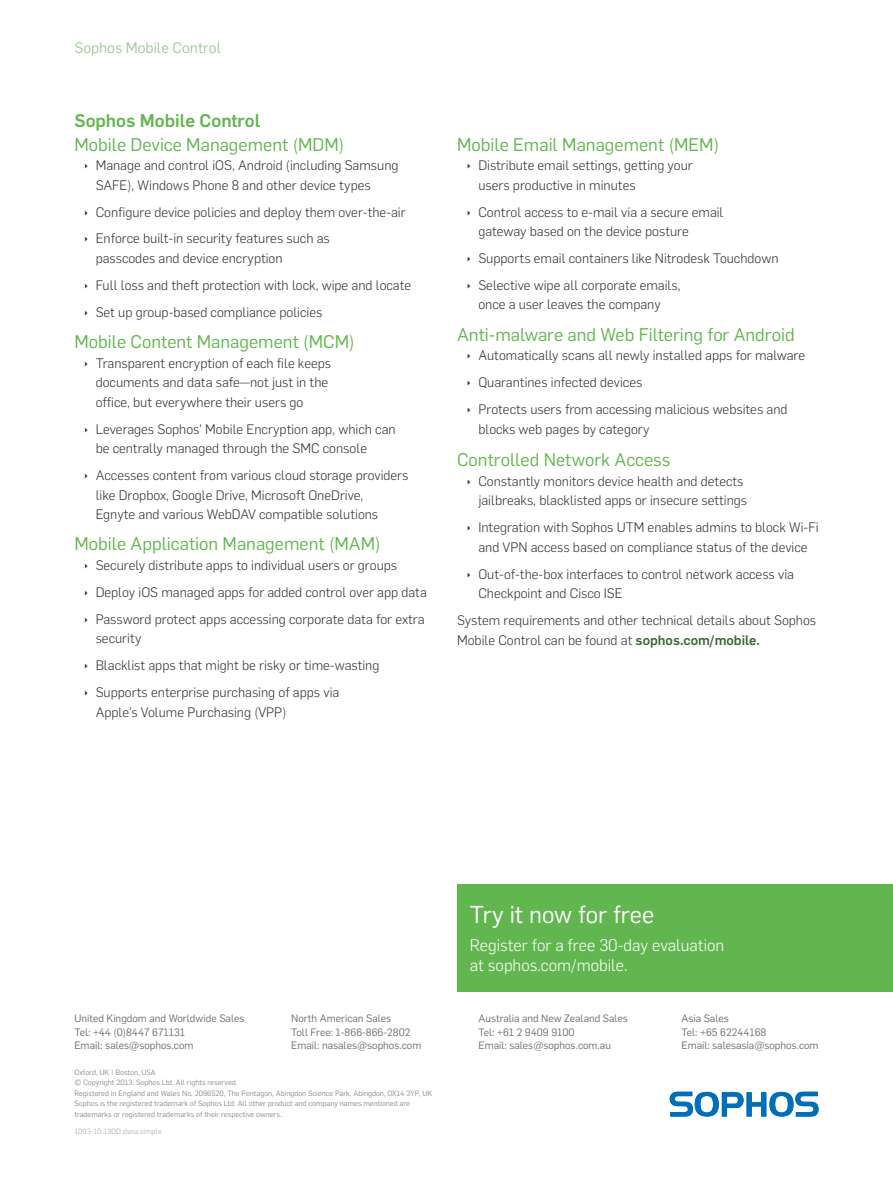
<style>
.page{position:relative;width:893px;height:1191px;background:#fff}
.page>*{position:absolute;margin:0;border:0;box-sizing:border-box;transform-origin:0 0}
.CTA_Heading{font:24px "Flama";color:#fff}
.Subheading_2{font:18px "Flama";color:#61b64f}
.Subheading_1{font:500 18px "Flama";color:#61b64f}
.CTA_Copy{font:300 16.5px/19.5px "Flama";color:#fff}
.Page_Header{font:15px "Flama";color:#9dcc94}
.Body_Copy{font:300 13.5px/19.5px "Flama";color:#323332}
.Sales_Address{font:10.5px "Flama";color:#6c6d70}
.Copyright{font:7.5px/10.5px "Flama";color:#8a8c8f}
.Job_No__and_Version{font:7.5px "Flama";color:#b2b3b7}
.s1{font-weight:500;color:#386832}
</style>
<div class="page">
<div style="left:457px;top:884px;width:436px;height:107px;background:#61b64f"></div>
<svg style="left:670px;top:1091px;width:149px;height:25px"></svg>
<p class="Page_Header" style="left:74px;top:38px;width:148px">Sophos Mobile Control</p>
<p class="Subheading_1" style="left:74px;top:107px;width:187px">Sophos Mobile Control</p>
<p class="Subheading_2" style="left:74px;top:132px;width:272px">Mobile Device Management (MDM)</p>
<p class="Body_Copy" style="left:96px;top:155px;width:304px">Manage and control iOS, Android (including Samsung<br>SAFE), Windows Phone 8 and other device types</p>
<p class="Body_Copy" style="left:96px;top:201px;width:311px">Configure device policies and deploy them over-the-air</p>
<p class="Body_Copy" style="left:96px;top:228px;width:236px">Enforce built-in security features such as passcodes and device encryption</p>
<p class="Body_Copy" style="left:96px;top:275px;width:317px">Full loss and theft protection with lock, wipe and locate</p>
<p class="Body_Copy" style="left:96px;top:302px;width:228px">Set up group-based compliance policies</p>
<p class="Subheading_2" style="left:74px;top:329px;width:282px">Mobile Content Management (MCM)</p>
<p class="Body_Copy" style="left:96px;top:352px;width:237px">Transparent encryption of each file keeps documents and data safe—not just in the office, but everywhere their users go</p>
<p class="Body_Copy" style="left:96px;top:418px;width:301px">Leverages Sophos’ Mobile Encryption app, which can be centrally managed through the SMC console</p>
<p class="Body_Copy" style="left:96px;top:465px;width:314px">Accesses content from various cloud storage providers like Dropbox, Google Drive, Microsoft OneDrive,<br>Egnyte and various WebDAV compatible solutions</p>
<p class="Subheading_2" style="left:74px;top:531px;width:308px">Mobile Application Management (MAM)</p>
<p class="Body_Copy" style="left:96px;top:554px;width:303px">Securely distribute apps to individual users or groups</p>
<p class="Body_Copy" style="left:96px;top:581px;width:333px">Deploy iOS managed apps for added control over app data</p>
<p class="Body_Copy" style="left:96px;top:608px;width:330px">Password protect apps accessing corporate data for extra security</p>
<p class="Body_Copy" style="left:96px;top:655px;width:285px">Blacklist apps that might be risky or time-wasting</p>
<p class="Body_Copy" style="left:96px;top:682px;width:245px">Supports enterprise purchasing of apps via<br>Apple’s Volume Purchasing (VPP)</p>
<p class="Subheading_2" style="left:457px;top:132px;width:264px">Mobile Email Management (MEM)</p>
<p class="Body_Copy" style="left:478px;top:155px;width:216px">Distribute email settings, getting your users productive in minutes</p>
<p class="Body_Copy" style="left:478px;top:201px;width:247px">Control access to e-mail via a secure email gateway based on the device posture</p>
<p class="Body_Copy" style="left:478px;top:248px;width:302px">Supports email containers like Nitrodesk Touchdown</p>
<p class="Body_Copy" style="left:478px;top:275px;width:204px">Selective wipe all corporate emails, once a user leaves the company</p>
<p class="Subheading_2" style="left:457px;top:322px;width:339px">Anti-malware and Web Filtering for Android</p>
<p class="Body_Copy" style="left:478px;top:345px;width:328px">Automatically scans all newly installed apps for malware</p>
<p class="Body_Copy" style="left:478px;top:372px;width:166px">Quarantines infected devices</p>
<p class="Body_Copy" style="left:478px;top:399px;width:311px">Protects users from accessing malicious websites and blocks web pages by category</p>
<p class="Subheading_2" style="left:457px;top:447px;width:215px">Controlled Network Access</p>
<p class="Body_Copy" style="left:478px;top:470px;width:270px">Constantly monitors device health and detects jailbreaks, blacklisted apps or insecure settings</p>
<p class="Body_Copy" style="left:478px;top:517px;width:342px">Integration with Sophos UTM enables admins to block Wi-Fi and VPN access based on compliance status of the device</p>
<p class="Body_Copy" style="left:478px;top:563px;width:317px">Out-of-the-box interfaces to control network access via<br>Checkpoint and Cisco ISE</p>
<p class="Body_Copy" style="left:457px;top:610px;width:361px">System requirements and other technical details about Sophos<br>Mobile Control can be found at <span class="s1">sophos.com/mobile.</span></p>
<p class="Sales_Address" style="left:74px;top:1011px;width:172px">United Kingdom and Worldwide Sales</p>
<p class="Sales_Address" style="left:74px;top:1024px;width:112px">Tel: +44 (0)8447 671131</p>
<p class="Sales_Address" style="left:74px;top:1038px;width:121px">Email: sales@sophos.com</p>
<p class="Sales_Address" style="left:291px;top:1011px;width:102px">North American Sales</p>
<p class="Sales_Address" style="left:291px;top:1024px;width:121px">Toll Free: 1-866-866-2802</p>
<p class="Sales_Address" style="left:291px;top:1038px;width:132px">Email: nasales@sophos.com</p>
<p class="Copyright" style="left:74px;top:1066px;width:83px">Oxford, UK | Boston, USA</p>
<p class="Copyright" style="left:74px;top:1076px;width:165px">© Copyright 2013. Sophos Ltd. All rights reserved.</p>
<p class="Copyright" style="left:74px;top:1087px;width:359px">Registered in England and Wales No. 2096520, The Pentagon, Abingdon Science Park, Abingdon, OX14 3YP, UK</p>
<p class="Copyright" style="left:74px;top:1097px;width:337px">Sophos is the registered trademark of Sophos Ltd. All other product and company names mentioned are trademarks or registered trademarks of their respective owners.</p>
<p class="Job_No__and_Version" style="left:74px;top:1126px;width:89px">1093-10.13DD.dsna.simple</p>
<p class="CTA_Heading" style="left:470px;top:898px;width:186px">Try it now for free</p>
<p class="CTA_Copy" style="left:470px;top:934px;width:256px">Register for a free 30-day evaluation at sophos.com/mobile.</p>
<p class="Sales_Address" style="left:478px;top:1011px;width:151px">Australia and New Zealand Sales</p>
<p class="Sales_Address" style="left:478px;top:1024px;width:98px">Tel: +61 2 9409 9100</p>
<p class="Sales_Address" style="left:478px;top:1038px;width:134px">Email: sales@sophos.com.au</p>
<p class="Sales_Address" style="left:681px;top:1011px;width:49px">Asia Sales</p>
<p class="Sales_Address" style="left:681px;top:1024px;width:86px">Tel: +65 62244168</p>
<p class="Sales_Address" style="left:681px;top:1038px;width:139px">Email: salesasia@sophos.com</p>
</div>
